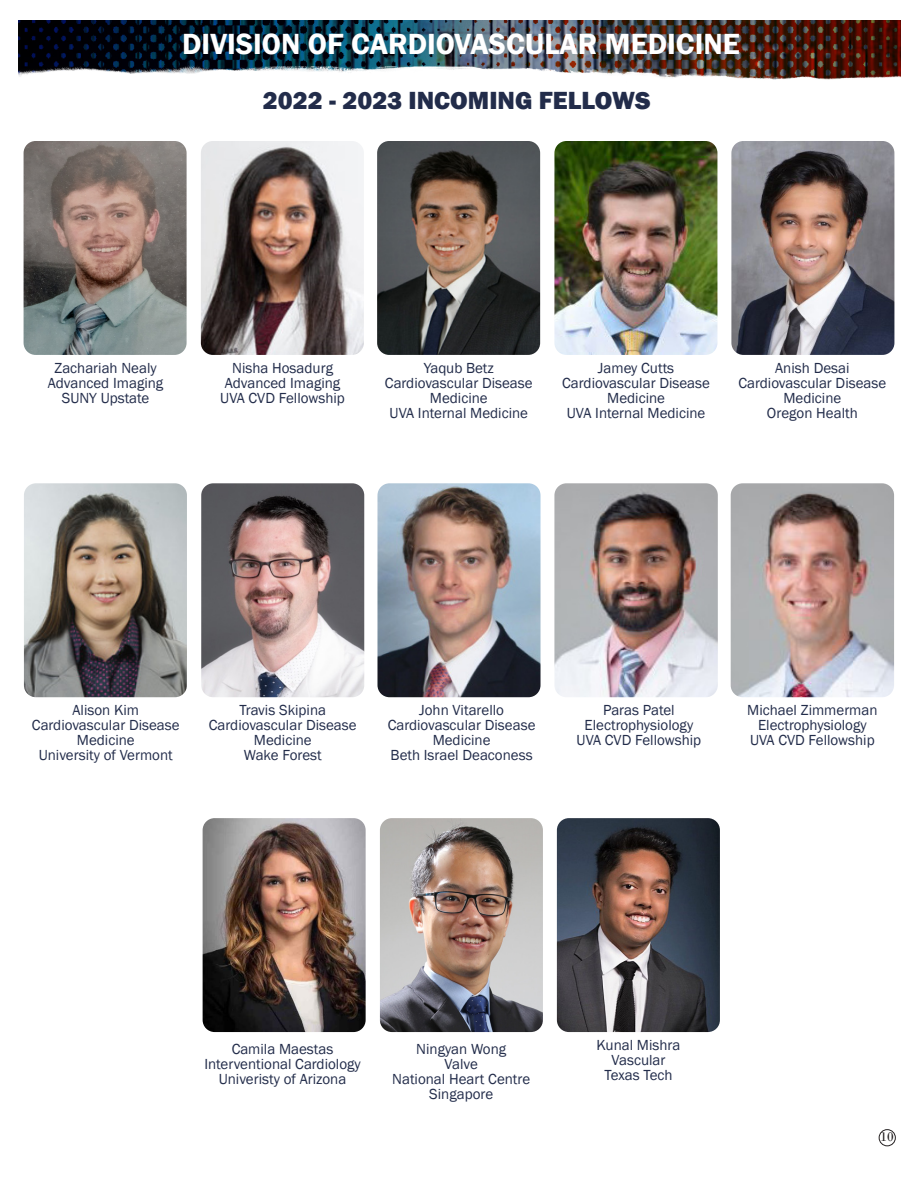
<style>
.page{position:relative;width:918px;height:1188px;background:#fff}
.page>*{position:absolute;margin:0;border:0;box-sizing:border-box;transform-origin:0 0}
.t1{font:600 30px "Franklin Gothic";color:#fff}
.t2{font:800 25.5px "Franklin Gothic";color:#222c4a}
.t3{font:15px/15px "Franklin Gothic";color:#222c4a;text-align:center}
.t4{font:13.5px "Bodoni";color:#231f20}
</style>
<div class="page">
<img style="left:18px;top:20px;width:882px;height:60px">
<img style="left:24px;top:141px;width:163px;height:214px">
<img style="left:201px;top:141px;width:163px;height:214px">
<img style="left:377px;top:141px;width:163px;height:214px">
<img style="left:554px;top:141px;width:163px;height:214px">
<img style="left:24px;top:483px;width:163px;height:214px">
<img style="left:201px;top:483px;width:163px;height:214px">
<img style="left:377px;top:483px;width:164px;height:214px">
<img style="left:554px;top:483px;width:164px;height:214px">
<img style="left:731px;top:141px;width:163px;height:214px">
<img style="left:731px;top:483px;width:163px;height:214px">
<img style="left:203px;top:818px;width:163px;height:214px">
<img style="left:380px;top:818px;width:163px;height:214px">
<img style="left:557px;top:818px;width:163px;height:214px">
<div style="left:879px;top:1129px;width:17px;height:17px;border:1px solid #231f20;border-radius:50%"></div>
<p class="t1" style="left:182px;top:26px;width:559px">DIVISION OF CARDIOVASCULAR MEDICINE</p>
<p class="t2" style="left:263px;top:84px;width:389px">2022 - 2023 INCOMING FELLOWS</p>
<p class="t3" style="left:55px;top:360px;width:104px">Zachariah Nealy</p>
<p class="t3" style="left:48px;top:375px;width:117px">Advanced Imaging</p>
<p class="t3" style="left:62px;top:390px;width:89px">SUNY Upstate</p>
<p class="t3" style="left:232px;top:360px;width:102px">Nisha Hosadurg</p>
<p class="t3" style="left:225px;top:375px;width:117px">Advanced Imaging</p>
<p class="t3" style="left:220px;top:390px;width:126px">UVA CVD Fellowship</p>
<p class="t3" style="left:424px;top:360px;width:72px">Yaqub Betz</p>
<p class="t3" style="left:385px;top:375px;width:149px">Cardiovascular Disease<br>Medicine</p>
<p class="t3" style="left:390px;top:405px;width:140px">UVA Internal Medicine</p>
<p class="t3" style="left:598px;top:360px;width:78px">Jamey Cutts</p>
<p class="t3" style="left:562px;top:375px;width:149px">Cardiovascular Disease<br>Medicine</p>
<p class="t3" style="left:567px;top:405px;width:140px">UVA Internal Medicine</p>
<p class="t3" style="left:775px;top:360px;width:76px">Anish Desai</p>
<p class="t3" style="left:739px;top:375px;width:149px">Cardiovascular Disease<br>Medicine</p>
<p class="t3" style="left:767px;top:405px;width:92px">Oregon Health</p>
<p class="t3" style="left:73px;top:703px;width:68px">Alison Kim</p>
<p class="t3" style="left:32px;top:718px;width:149px">Cardiovascular Disease<br>Medicine</p>
<p class="t3" style="left:39px;top:748px;width:136px">University of Vermont</p>
<p class="t3" style="left:239px;top:703px;width:88px">Travis Skipina</p>
<p class="t3" style="left:209px;top:718px;width:149px">Cardiovascular Disease<br>Medicine</p>
<p class="t3" style="left:244px;top:748px;width:80px">Wake Forest</p>
<p class="t3" style="left:419px;top:703px;width:86px">John Vitarello</p>
<p class="t3" style="left:388px;top:718px;width:149px">Cardiovascular Disease<br>Medicine</p>
<p class="t3" style="left:391px;top:748px;width:143px">Beth Israel Deaconess</p>
<p class="t3" style="left:603px;top:703px;width:73px">Paras Patel</p>
<p class="t3" style="left:585px;top:718px;width:110px">Electrophysiology</p>
<p class="t3" style="left:577px;top:733px;width:126px">UVA CVD Fellowship</p>
<p class="t3" style="left:747px;top:703px;width:132px">Michael Zimmerman</p>
<p class="t3" style="left:758px;top:718px;width:110px">Electrophysiology</p>
<p class="t3" style="left:750px;top:733px;width:126px">UVA CVD Fellowship</p>
<p class="t3" style="left:232px;top:1042px;width:103px">Camila Maestas</p>
<p class="t3" style="left:204px;top:1057px;width:158px">Interventional Cardiology</p>
<p class="t3" style="left:219px;top:1072px;width:129px">Univeristy of Arizona</p>
<p class="t3" style="left:416px;top:1042px;width:91px">Ningyan Wong</p>
<p class="t3" style="left:445px;top:1057px;width:35px">Valve</p>
<p class="t3" style="left:392px;top:1072px;width:140px">National Heart Centre<br>Singapore</p>
<p class="t3" style="left:597px;top:1038px;width:85px">Kunal Mishra</p>
<p class="t3" style="left:612px;top:1053px;width:55px">Vascular</p>
<p class="t3" style="left:605px;top:1068px;width:70px">Texas Tech</p>
<p class="t4" style="left:881px;top:1129px;width:15px">10</p>
</div>
